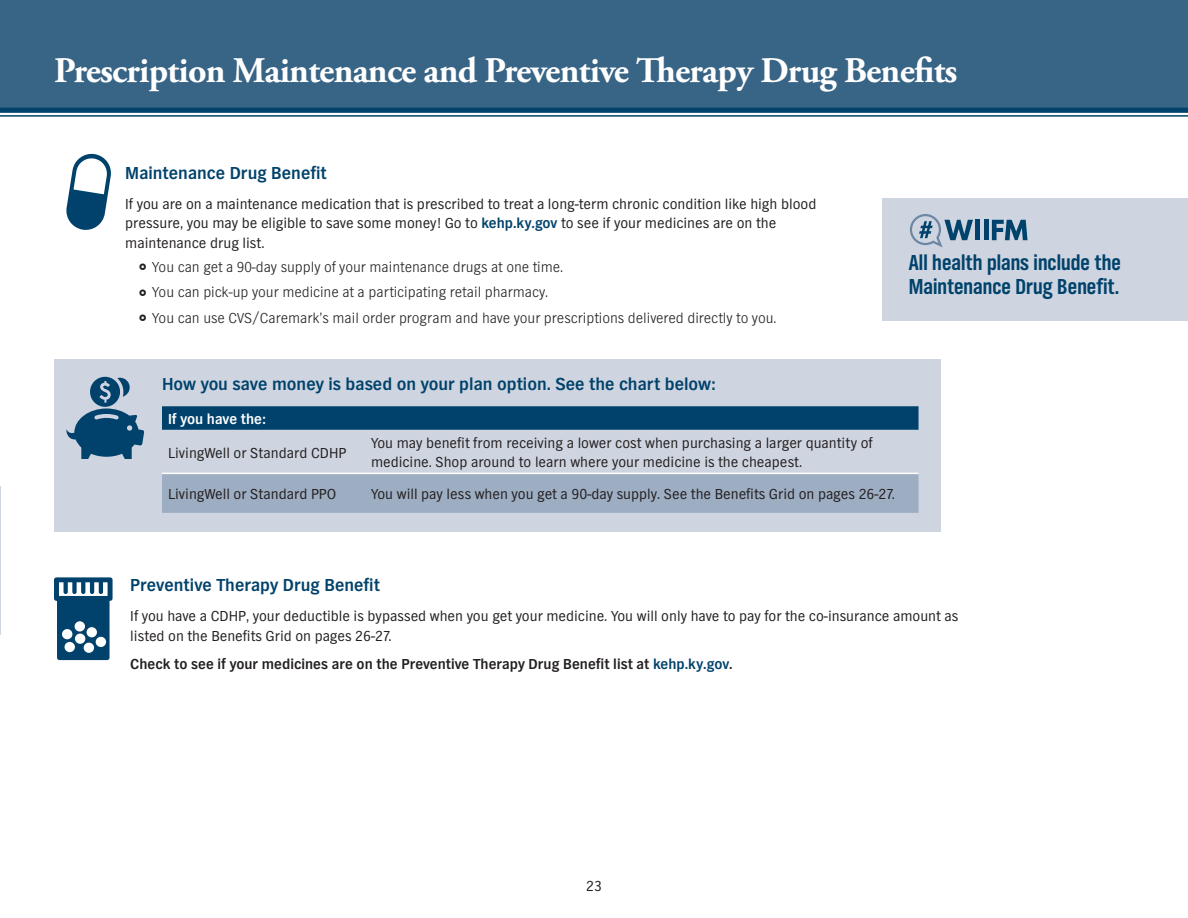
<style>
.page{position:relative;width:1188px;height:918px;background:#fff}
.page>*{position:absolute;margin:0;border:0;box-sizing:border-box;transform-origin:0 0}
.Wave_Head{font:700 36px "Adobe Garamond Pro";letter-spacing:-.02em;color:#fff}
.Callout_Head{font:700 22.5px/24px "TV Nord Cond EF";color:#00426b}
.Head__12_13{font:700 18px "TV Nord EF";color:#00426b}
.Body_copy{font:15px/19.5px "TV Nord EF";color:#231f20}
.t1{font:300 15px "TV Nord EF";color:#231f20}
.Body_copy-2{font:700 15px "TV Nord EF";color:#231f20}
.Body_copy-3{font:700 15px "TV Nord EF";letter-spacing:-.005em;color:#fff}
.s1{font-weight:700;color:#00426b}
.s2{color:#00426b}
</style>
<div class="page">
<svg style="left:0;top:112px;width:1188px;height:1px"></svg>
<div style="left:0;top:0;width:1188px;height:112px;background:#386486"></div>
<hr style="left:0;top:108px;width:1188px;height:4px;background:#00426b">
<hr style="left:0;top:115px;width:1188px;height:2px;background:#00426b">
<hr style="left:0;top:487px;width:1px;height:148px;background:#cfd5e0">
<div style="left:883px;top:198px;width:305px;height:123px;background:#cfd5e0"></div>
<svg style="left:66px;top:153px;width:45px;height:77px"></svg>
<div style="left:54px;top:359px;width:887px;height:173px;background:#cfd5e0"></div>
<svg style="left:54px;top:577px;width:59px;height:83px"></svg>
<svg style="left:162px;top:406px;width:757px;height:107px"></svg>
<hr style="left:162px;top:473px;width:203px;height:1px;background:#fff">
<hr style="left:365px;top:473px;width:554px;height:1px;background:#fff">
<svg style="left:66px;top:377px;width:78px;height:82px"></svg>
<svg style="left:910px;top:214px;width:63px;height:33px"></svg>
<div style="left:975px;top:220px;width:5px;height:20px;background:#00426b"></div>
<hr style="left:984px;top:220px;width:4px;height:20px;background:#00426b">
<svg style="left:992px;top:220px;width:36px;height:20px"></svg>
<p class="Wave_Head" style="left:54px;top:49px;width:905px">Prescription Maintenance and Preventive Therapy Drug Benefits</p>
<p class="Head__12_13" style="left:125px;top:163px;width:203px">Maintenance Drug Benefit</p>
<p class="Body_copy" style="left:125px;top:194px;width:693px">If you are on a maintenance medication that is prescribed to treat a long-term chronic condition like high blood pressure, you may be eligible to save some money! Go to <span class="s1">kehp.ky.gov</span> to see if your medicines are on the maintenance drug list.</p>
<p class="t1" style="left:152px;top:259px;width:412px">You can get a 90-day supply of your maintenance drugs at one time.</p>
<p class="t1" style="left:152px;top:284px;width:397px">You can pick-up your medicine at a participating retail pharmacy.</p>
<p class="t1" style="left:152px;top:310px;width:626px">You can use CVS/Caremark’s mail order program and have your prescriptions delivered directly to you.</p>
<p class="Callout_Head" style="left:909px;top:251px;width:213px">All health plans include the<br>Maintenance Drug Benefit.</p>
<p class="Head__12_13" style="left:162px;top:374px;width:555px">How you save money is based on your plan option. See the chart below:</p>
<p class="Body_copy-3" style="left:168px;top:411px;width:99px">If you have the:</p>
<p class="Body_copy" style="left:168px;top:443px;width:180px">LivingWell or Standard CDHP</p>
<p class="Body_copy" style="left:371px;top:433px;width:503px">You may benefit from receiving a lower cost when purchasing a larger quantity of medicine. Shop around to learn where your medicine is the cheapest.</p>
<p class="Body_copy" style="left:168px;top:484px;width:170px">LivingWell or Standard PPO</p>
<p class="Body_copy" style="left:371px;top:484px;width:525px">You will pay less when you get a 90-day supply. See the Benefits Grid on pages 26-27.</p>
<p class="Head__12_13" style="left:130px;top:575px;width:251px">Preventive Therapy Drug Benefit</p>
<p class="Body_copy" style="left:130px;top:606px;width:830px">If you have a CDHP, your deductible is bypassed when you get your medicine. You will only have to pay for the co-insurance amount as listed on the Benefits Grid on pages 26-27.</p>
<p class="Body_copy-2" style="left:130px;top:656px;width:604px">Check to see if your medicines are on the Preventive Therapy Drug Benefit list at <span class="s2">kehp.ky.gov</span>.</p>
<p class="Body_copy" style="left:586px;top:876px;width:17px">23</p>
</div>
